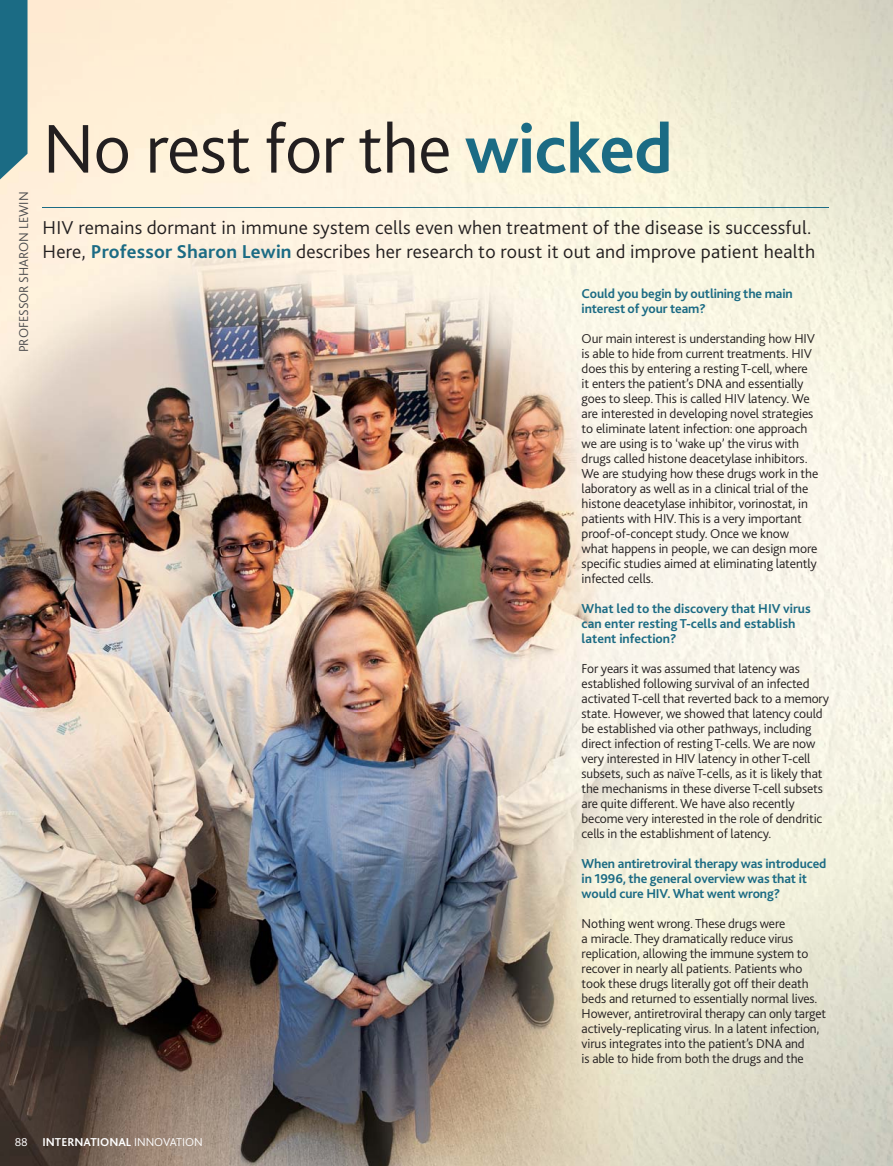
<style>
.page{position:relative;width:893px;height:1166px;background:#fff}
.page>*{position:absolute;margin:0;border:0;box-sizing:border-box;transform-origin:0 0}
.t1{font:300 72px "Bliss 2";letter-spacing:-.01em;color:#231f20}
.t2{font:300 19.5px/24px "Bliss 2";letter-spacing:.01em;color:#231f20}
.t3{font:300 13.5px/15px "Bliss 2";letter-spacing:-.01em;color:#231f20}
.t4{font:700 13.5px/15px "Bliss 2";letter-spacing:-.01em;color:#1b6b84}
.t5{font:300 13.5px "Bliss 2";color:#4c4c4e}
.t6{font:700 12px "Bliss 2";color:#fff}
.s1{font-weight:700;color:#1b6b84}
.s2{font-weight:300}
</style>
<div class="page">
<img style="left:0;top:0;width:893px;height:1165px">
<hr style="left:43px;top:207px;width:786px;height:1px;background:#1b6b84">
<svg style="left:0;top:0;width:28px;height:191px;background:#3b7d8f"></svg>
<p class="t5" style="left:19px;top:352px;width:162px;rotate:-90deg">PROFESSOR SHARON LEWIN</p>
<p class="t1" style="left:43px;top:121px;width:632px">No rest for the <span class="s1">wicked</span></p>
<p class="t2" style="left:43px;top:217px;width:774px">HIV remains dormant in immune system cells even when treatment of the disease is successful.<br>Here, <span class="s1">Professor Sharon Lewin</span> describes her research to roust it out and improve patient health</p>
<p class="t4" style="left:582px;top:287px;width:213px">Could you begin by outlining the main interest of your team?</p>
<p class="t3" style="left:582px;top:332px;width:238px">Our main interest is understanding how HIV is able to hide from current treatments. HIV does this by entering a resting T-cell, where it enters the patient’s DNA and essentially goes to sleep. This is called HIV latency. We are interested in developing novel strategies to eliminate latent infection: one approach we are using is to ‘wake up’ the virus with drugs called histone deacetylase inhibitors.<br>We are studying how these drugs work in the laboratory as well as in a clinical trial of the histone deacetylase inhibitor, vorinostat, in patients with HIV. This is a very important proof-of-concept study. Once we know what happens in people, we can design more specific studies aimed at eliminating latently infected cells.</p>
<p class="t4" style="left:582px;top:602px;width:231px">What led to the discovery that HIV virus can enter resting T-cells and establish latent infection?</p>
<p class="t3" style="left:582px;top:662px;width:249px">For years it was assumed that latency was established following survival of an infected activated T-cell that reverted back to a memory state. However, we showed that latency could be established via other pathways, including direct infection of resting T-cells. We are now very interested in HIV latency in other T-cell subsets, such as naïve T-cells, as it is likely that the mechanisms in these diverse T-cell subsets are quite different. We have also recently become very interested in the role of dendritic cells in the establishment of latency.</p>
<p class="t4" style="left:582px;top:857px;width:246px">When antiretroviral therapy was introduced in 1996, the general overview was that it would cure HIV. What went wrong?</p>
<p class="t3" style="left:582px;top:917px;width:246px">Nothing went wrong. These drugs were<br>a miracle. They dramatically reduce virus replication, allowing the immune system to recover in nearly all patients. Patients who took these drugs literally got off their death beds and returned to essentially normal lives.<br>However, antiretroviral therapy can only target actively-replicating virus. In a latent infection, virus integrates into the patient’s DNA and<br>is able to hide from both the drugs and the</p>
<p class="t6" style="left:15px;top:1136px;width:190px"><span class="s2">88</span> INTERNATIONAL <span class="s2">INNOVATION</span></p>
</div>
